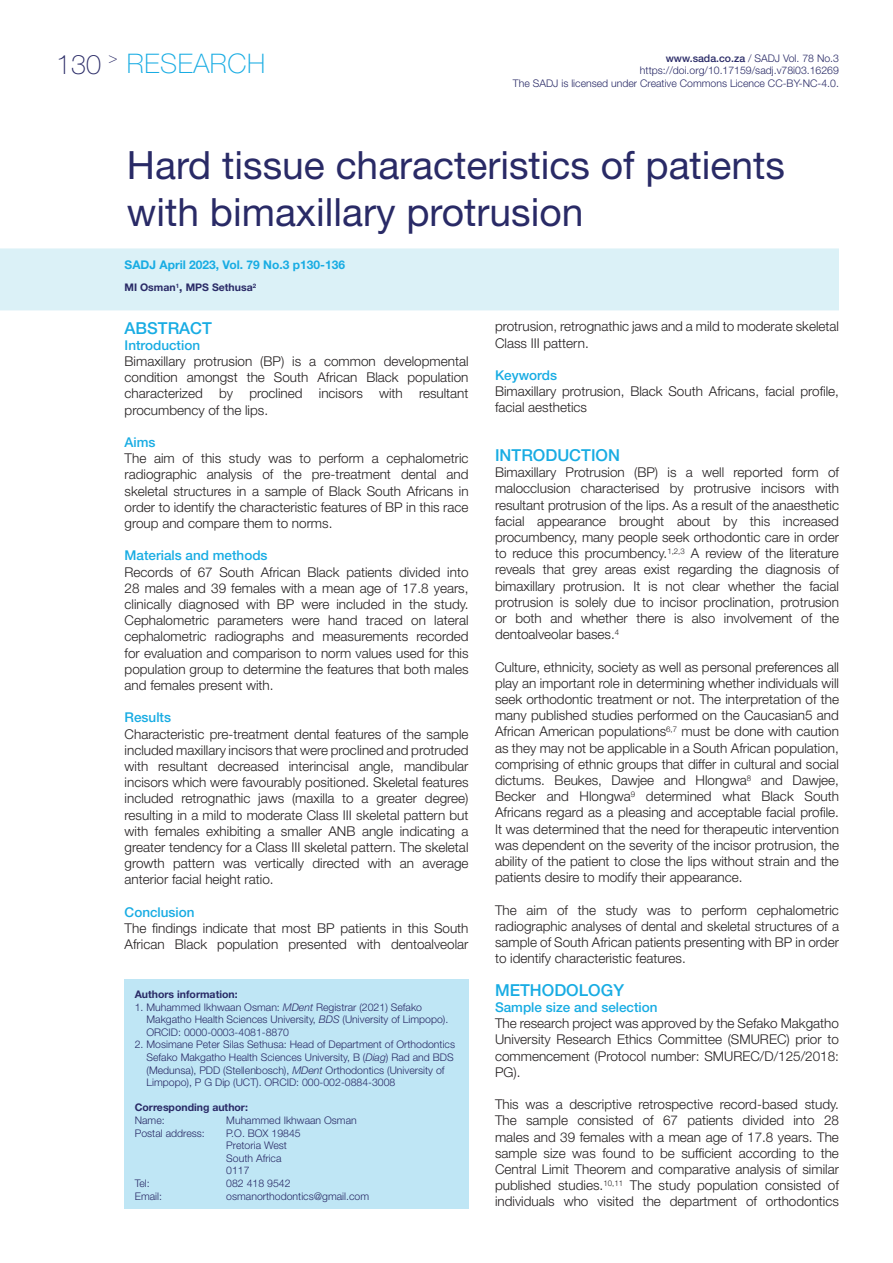
<style>
.page{position:relative;width:893px;height:1263px;background:#fff}
.page>*{position:absolute;margin:0;border:0;box-sizing:border-box;transform-origin:0 0}
.t1{font:39px/46.8px "Helvetica Neue LT Std";color:#292a66}
.t2{font:100 27px "Helvetica Neue LT Std";letter-spacing:.02em;color:#18ace3}
.t3{font:500 16.5px "Helvetica Neue LT Std";color:#18ace3}
.t4{font:100 15px "Helvetica Neue LT Std";color:#292a66}
.t5{font:300 13.5px/16.2px "Helvetica Neue LT Std";color:#231f20;text-align:justify}
.t6{font:500 13.5px "Helvetica Neue LT Std";color:#18ace3}
.t7{font:700 12px "Helvetica Neue LT Std";color:#18ace3}
.t8{font:300 10.5px/12.6px "Helvetica Neue LT Std";color:#292a66}
.t9{font:700 10.5px "Helvetica Neue LT Std";color:#292a66}
.s1{color:#292a66}
.s2{font-weight:500}
.s3{font-size:12px}
.s4{font-style:italic}
</style>
<div class="page">
<div style="left:124px;top:979px;width:344px;height:230px;background:#bfe6f5"></div>
<div style="left:0;top:248px;width:839px;height:62px;background:#dbf1f7"></div>
<h2 class="t2" style="left:56px;top:48px;width:211px"><span class="s1">130</span> RESEARCH</h2>
<p class="t4" style="left:109px;top:50px;width:10px">&gt;</p>
<p class="t8" style="left:513px;top:51px;width:327px;text-align:right"><span class="s2">www.sada.co.za</span> / SADJ Vol. 78 No.3 https://doi.org/10.17159/sadj.v78i03.16269<br>The SADJ is licensed under Creative Commons Licence CC-BY-NC-4.0.</p>
<h1 class="t1" style="left:127px;top:141px;width:660px">Hard tissue characteristics of patients with bimaxillary protrusion</h1>
<p class="t7" style="left:125px;top:257px;width:222px">SADJ April 2023, Vol. 79 No.3 p130-136</p>
<p class="t9" style="left:125px;top:281px;width:133px">MI Osman<sup>1</sup><span class="s3">,</span> MPS Sethusa<sup>2</sup></p>
<p class="t3" style="left:125px;top:318px;width:89px">ABSTRACT</p>
<p class="t6" style="left:125px;top:337px;width:77px">Introduction</p>
<p class="t5" style="left:125px;top:353px;width:345px">Bimaxillary protrusion (BP) is a common developmental condition amongst the South African Black population characterized by proclined incisors with resultant procumbency of the lips.</p>
<p class="t6" style="left:125px;top:434px;width:33px">Aims</p>
<p class="t5" style="left:125px;top:450px;width:345px">The aim of this study was to perform a cephalometric radiographic analysis of the pre-treatment dental and skeletal structures in a sample of Black South Africans in order to identify the characteristic features of BP in this race group and compare them to norms.</p>
<p class="t6" style="left:125px;top:547px;width:145px">Materials and methods</p>
<p class="t5" style="left:125px;top:563px;width:345px">Records of 67 South African Black patients divided into 28 males and 39 females with a mean age of 17.8 years, clinically diagnosed with BP were included in the study.<br>Cephalometric parameters were hand traced on lateral cephalometric radiographs and measurements recorded for evaluation and comparison to norm values used for this population group to determine the features that both males and females present with.</p>
<p class="t6" style="left:125px;top:709px;width:48px">Results</p>
<p class="t5" style="left:125px;top:725px;width:345px">Characteristic pre-treatment dental features of the sample included maxillary incisors that were proclined and protruded with resultant decreased interincisal angle, mandibular incisors which were favourably positioned. Skeletal features included retrognathic jaws (maxilla to a greater degree) resulting in a mild to moderate Class III skeletal pattern but with females exhibiting a smaller ANB angle indicating a greater tendency for a Class III skeletal pattern. The skeletal growth pattern was vertically directed with an average anterior facial height ratio.</p>
<p class="t6" style="left:125px;top:904px;width:72px">Conclusion</p>
<p class="t5" style="left:125px;top:920px;width:345px">The findings indicate that most BP patients in this South<br>African Black population presented with dentoalveolar</p>
<p class="t9" style="left:135px;top:988px;width:104px">Authors information:</p>
<p class="t8" style="left:146px;top:1000px;width:303px;text-indent:-12px">1. Muhammed Ikhwaan Osman: <span class="s4">MDent</span> Registrar (2021) Sefako<br>Makgatho Health Sciences University, <span class="s4">BDS</span> (University of Limpopo).<br>ORCID: 0000-0003-4081-8870</p>
<p class="t8" style="left:146px;top:1038px;width:310px;text-indent:-12px">2. Mosimane Peter Silas Sethusa: Head of Department of Orthodontics Sefako Makgatho Health Sciences University, B (<span class="s4">Diag</span>) Rad and BDS (Medunsa), PDD (Stellenbosch), <span class="s4">MDent</span> Orthodontics (University of Limpopo), P G Dip (UCT). ORCID: 000-002-0884-3008</p>
<p class="t9" style="left:135px;top:1101px;width:115px">Corresponding author:</p>
<p class="t8" style="left:135px;top:1114px;width:31px">Name:</p>
<p class="t8" style="left:226px;top:1114px;width:132px">Muhammed Ikhwaan Osman</p>
<p class="t8" style="left:135px;top:1126px;width:72px">Postal address:</p>
<p class="t8" style="left:226px;top:1126px;width:76px">P.O. BOX 19845<br>Pretoria West<br>South Africa<br>0117</p>
<p class="t8" style="left:135px;top:1177px;width:16px">Tel:</p>
<p class="t8" style="left:226px;top:1177px;width:66px">082 418 9542</p>
<p class="t8" style="left:135px;top:1189px;width:29px">Email:</p>
<p class="t8" style="left:226px;top:1189px;width:144px">osmanorthodontics@gmail.com</p>
<p class="t5" style="left:495px;top:318px;width:345px">protrusion, retrognathic jaws and a mild to moderate skeletal<br>Class III pattern.</p>
<p class="t6" style="left:495px;top:367px;width:64px">Keywords</p>
<p class="t5" style="left:495px;top:383px;width:345px">Bimaxillary protrusion, Black South Africans, facial profile, facial aesthetics</p>
<p class="t3" style="left:495px;top:445px;width:127px">INTRODUCTION</p>
<p class="t5" style="left:495px;top:464px;width:345px">Bimaxillary Protrusion (BP) is a well reported form of malocclusion characterised by protrusive incisors with resultant protrusion of the lips. As a result of the anaesthetic facial appearance brought about by this increased procumbency, many people seek orthodontic care in order to reduce this procumbency.<sup>1,2,3</sup> A review of the literature reveals that grey areas exist regarding the diagnosis of bimaxillary protrusion. It is not clear whether the facial protrusion is solely due to incisor proclination, protrusion or both and whether there is also involvement of the dentoalveolar bases.<sup>4</sup></p>
<p class="t5" style="left:495px;top:658px;width:345px">Culture, ethnicity, society as well as personal preferences all play an important role in determining whether individuals will seek orthodontic treatment or not. The interpretation of the many published studies performed on the Caucasian5 and African American populations<sup>6,7</sup> must be done with caution as they may not be applicable in a South African population, comprising of ethnic groups that differ in cultural and social dictums. Beukes, Dawjee and Hlongwa<sup>8</sup> and Dawjee, Becker and Hlongwa<sup>9</sup> determined what Black South Africans regard as a pleasing and acceptable facial profile.<br>It was determined that the need for therapeutic intervention was dependent on the severity of the incisor protrusion, the ability of the patient to close the lips without strain and the patients desire to modify their appearance.</p>
<p class="t5" style="left:495px;top:901px;width:345px">The aim of the study was to perform cephalometric radiographic analyses of dental and skeletal structures of a sample of South African patients presenting with BP in order to identify characteristic features.</p>
<p class="t3" style="left:495px;top:980px;width:130px">METHODOLOGY</p>
<p class="t6" style="left:495px;top:999px;width:164px">Sample size and selection</p>
<p class="t5" style="left:495px;top:1015px;width:345px">The research project was approved by the Sefako Makgatho University Research Ethics Committee (SMUREC) prior to commencement (Protocol number: SMUREC/D/125/2018:<br>PG).</p>
<p class="t5" style="left:495px;top:1096px;width:345px">This was a descriptive retrospective record-based study.<br>The sample consisted of 67 patients divided into 28 males and 39 females with a mean age of 17.8 years. The sample size was found to be sufficient according to the Central Limit Theorem and comparative analysis of similar published studies.<sup>10,11</sup> The study population consisted of individuals who visited the department of orthodontics</p>
</div>
